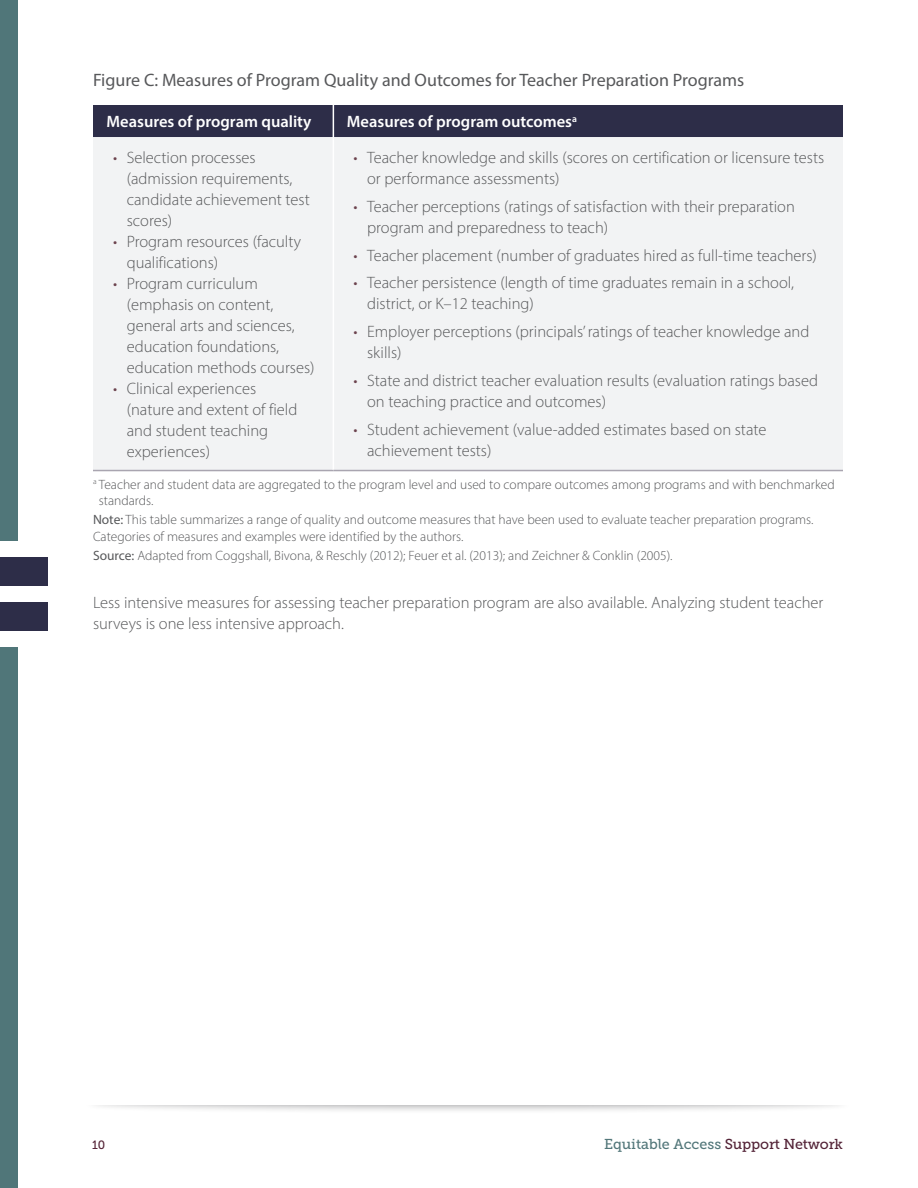
<style>
.page{position:relative;width:918px;height:1188px;background:#fff}
.page>*{position:absolute;margin:0;border:0;box-sizing:border-box;transform-origin:0 0}
.body_2nd_bullets{font:18px "Myriad Pro";color:#57585a}
.title_level_2{font:300 16.5px/21px "Myriad Pro";color:#57585a}
.body_2nd_bullets-2{font:600 16.5px "Myriad Pro";color:#fff}
.t1{font:14.25px "Museo Slab 500";letter-spacing:-.01em;color:#53777a}
.title_level_2-2{font:300 13.5px/16.5px "Myriad Pro";color:#57585a}
.t2{font:12px "Museo Slab 500";color:#542336}
.s1{color:#6c434e}
.s2{font-weight:400}
.s3{color:#532337}
</style>
<div class="page">
<div style="left:0;top:0;width:18px;height:541px;background:#507679"></div>
<div style="left:0;top:557px;width:48px;height:29px;background:#2d2d48"></div>
<div style="left:0;top:602px;width:48px;height:29px;background:#2d2d48"></div>
<div style="left:0;top:647px;width:18px;height:541px;background:#507679"></div>
<div style="left:84px;top:1088px;width:767px;height:26px;background:#808083;opacity:.75"></div>
<div style="left:54px;top:1082px;width:827px;height:24px;background:#fff"></div>
<div style="left:93px;top:105px;width:750px;height:32px;background:#2d2d48"></div>
<div style="left:93px;top:137px;width:750px;height:333px;background:#f2f3f4"></div>
<hr style="left:93px;top:470px;width:240px;height:1px;background:#a9a5b0">
<hr style="left:333px;top:105px;width:1px;height:32px;background:#fff">
<hr style="left:333px;top:137px;width:1px;height:333px;background:#fff">
<hr style="left:333px;top:470px;width:510px;height:1px;background:#a9a5b0">
<p class="body_2nd_bullets" style="left:93px;top:68px;width:653px">Figure C: Measures of Program Quality and Outcomes for Teacher Preparation Programs</p>
<p class="body_2nd_bullets-2" style="left:106px;top:111px;width:206px">Measures of program quality</p>
<p class="body_2nd_bullets-2" style="left:347px;top:111px;width:232px">Measures of program outcomes<sup>a</sup></p>
<p class="title_level_2" style="left:127px;top:147px;width:185px;text-indent:-14px"><span class="s1">•</span> Selection processes (admission requirements, candidate achievement test scores)</p>
<p class="title_level_2" style="left:127px;top:231px;width:176px;text-indent:-14px"><span class="s1">•</span> Program resources (faculty qualifications)</p>
<p class="title_level_2" style="left:127px;top:273px;width:189px;text-indent:-14px"><span class="s1">•</span> Program curriculum (emphasis on content, general arts and sciences, education foundations, education methods courses)</p>
<p class="title_level_2" style="left:127px;top:378px;width:172px;text-indent:-14px"><span class="s1">•</span> Clinical experiences (nature and extent of field and student teaching experiences)</p>
<p class="title_level_2" style="left:367px;top:147px;width:459px;text-indent:-14px"><span class="s1">•</span> Teacher knowledge and skills (scores on certification or licensure tests or performance assessments)</p>
<p class="title_level_2" style="left:367px;top:196px;width:429px;text-indent:-14px"><span class="s1">•</span> Teacher perceptions (ratings of satisfaction with their preparation program and preparedness to teach)</p>
<p class="title_level_2" style="left:354px;top:244px;width:465px"><span class="s1">•</span> Teacher placement (number of graduates hired as full-time teachers)</p>
<p class="title_level_2" style="left:367px;top:272px;width:428px;text-indent:-14px"><span class="s1">•</span> Teacher persistence (length of time graduates remain in a school, district, or K–12 teaching)</p>
<p class="title_level_2" style="left:367px;top:321px;width:444px;text-indent:-14px"><span class="s1">•</span> Employer perceptions (principals’ ratings of teacher knowledge and skills)</p>
<p class="title_level_2" style="left:367px;top:370px;width:452px;text-indent:-14px"><span class="s1">•</span> State and district teacher evaluation results (evaluation ratings based on teaching practice and outcomes)</p>
<p class="title_level_2" style="left:367px;top:418px;width:401px;text-indent:-14px"><span class="s1">•</span> Student achievement (value-added estimates based on state achievement tests)</p>
<p class="title_level_2-2" style="left:99px;top:476px;width:737px;text-indent:-6px"><sup>a</sup> Teacher and student data are aggregated to the program level and used to compare outcomes among programs and with benchmarked standards.</p>
<p class="title_level_2-2" style="left:93px;top:511px;width:722px"><span class="s2">Note:</span> This table summarizes a range of quality and outcome measures that have been used to evaluate teacher preparation programs.<br>Categories of measures and examples were identified by the authors.</p>
<p class="title_level_2-2" style="left:93px;top:547px;width:581px"><span class="s2">Source:</span> Adapted from Coggshall, Bivona, &amp; Reschly (2012); Feuer et al. (2013); and Zeichner &amp; Conklin (2005).</p>
<p class="title_level_2" style="left:93px;top:592px;width:732px">Less intensive measures for assessing teacher preparation program are also available. Analyzing student teacher surveys is one less intensive approach.</p>
<p class="t2" style="left:92px;top:1138px;width:15px">10</p>
<p class="t1" style="left:604px;top:1136px;width:241px">Equitable Access <span class="s3">Support Network</span></p>
</div>
